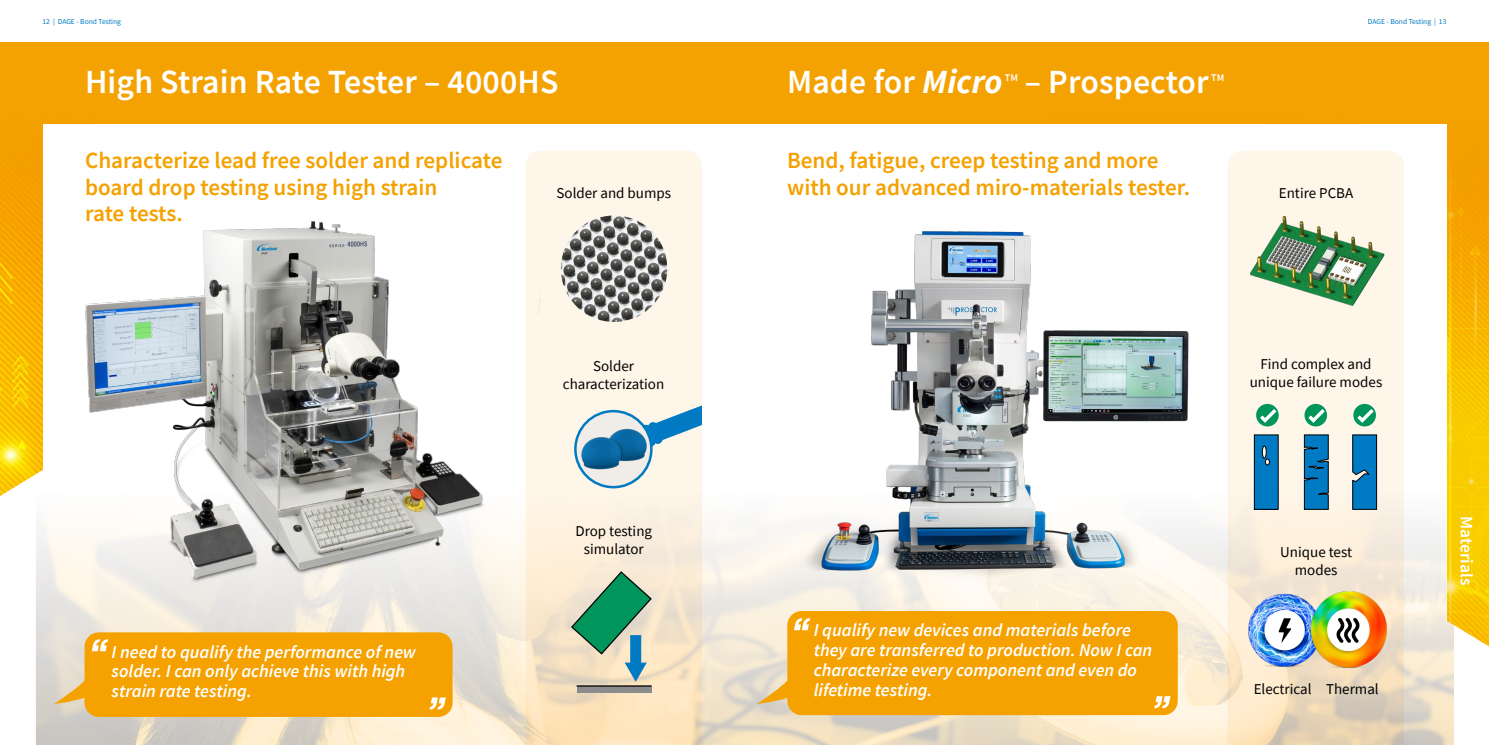
<style>
.page{position:relative;width:1489px;height:745px;background:#fff}
.page>*{position:absolute;margin:0;border:0;box-sizing:border-box;transform-origin:0 0}
.t1{font:600 33.75px "Source Sans Pro";letter-spacing:.005em;color:#fff}
.t2{font:600 23.12px/26.5px "Source Sans Pro";color:#f5a100}
.t3{font:italic 600 18.12px/19.8px "Source Sans Pro";color:#fff}
.t4{font:600 17.5px "Source Sans Pro";color:#fff}
.t5{font:15px/18px "Source Sans Pro";color:#000;text-align:center}
.t6{font:600 10.25px "Source Sans Pro";color:#fff}
.t7{font:7.5px "Source Sans Pro";color:#007ac2}
.s1{font-weight:700;font-style:italic}
</style>
<div class="page">
<img style="left:0;top:43px;width:1488px;height:576px">
<div style="left:43px;top:124px;width:1403px;height:620px;background:#fff"></div>
<svg style="left:1453px;top:619px;width:35px;height:125px"></svg>
<svg style="left:0;top:469px;width:36px;height:275px"></svg>
<img style="left:36px;top:486px;width:1417px;height:258px">
<img style="left:21px;top:218px;width:504px;height:369px">
<img style="left:787px;top:231px;width:426px;height:358px">
<svg style="left:525px;top:151px;width:177px;height:593px;background:#fbefdd"></svg>
<svg style="left:1227px;top:151px;width:176px;height:593px;background:#f9eede"></svg>
<svg style="left:756px;top:651px;width:31px;height:52px;background:#e8d5b0"></svg>
<div style="left:85px;top:632px;width:367px;height:84px;background:#f5a100;border-radius:14px"></div>
<div style="left:787px;top:610px;width:390px;height:104px;background:#f5a100;border-radius:14px"></div>
<img style="left:561px;top:215px;width:106px;height:107px;border-radius:53px">
<img style="left:1245px;top:216px;width:141px;height:90px">
<svg style="left:54px;top:638px;width:54px;height:65px"></svg>
<svg style="left:429px;top:697px;width:17px;height:12px"></svg>
<svg style="left:794px;top:618px;width:16px;height:11px"></svg>
<svg style="left:1154px;top:696px;width:16px;height:11px"></svg>
<img style="left:576px;top:424px;width:75px;height:48px">
<svg style="left:575px;top:410px;width:76px;height:77px;background:#81acc4"></svg>
<div style="left:574px;top:409px;width:78px;height:79px;border:2px solid #007ac2;border-radius:50%"></div>
<svg style="left:643px;top:405px;width:59px;height:41px;background:#86bbd6"></svg>
<svg style="left:1351px;top:433px;width:26px;height:77px;background:#1878b0"></svg>
<div style="left:1254px;top:434px;width:24px;height:75px;background:#007ac2"></div>
<div style="left:1253px;top:434px;width:25px;height:75px;border:1px solid #000"></div>
<svg style="left:1304px;top:403px;width:22px;height:23px"></svg>
<svg style="left:1353px;top:403px;width:22px;height:23px"></svg>
<svg style="left:1255px;top:403px;width:23px;height:23px"></svg>
<svg style="left:1304px;top:405px;width:24px;height:20px"></svg>
<svg style="left:1353px;top:405px;width:24px;height:20px"></svg>
<svg style="left:1256px;top:405px;width:23px;height:20px"></svg>
<div style="left:1261px;top:445px;width:5px;height:13px;border:1px solid #000;border-radius:50%"></div>
<svg style="left:1264px;top:458px;width:5px;height:7px"></svg>
<svg style="left:1303px;top:433px;width:29px;height:77px;background:#297dad"></svg>
<svg style="left:576px;top:686px;width:75px;height:5px"></svg>
<svg style="left:570px;top:570px;width:82px;height:111px;background:#92bda0"></svg>
<hr style="left:576px;top:685px;width:75px;height:1px;background:#000">
<img style="left:1240px;top:586px;width:88px;height:88px">
<img style="left:1304px;top:584px;width:88px;height:87px">
<svg style="left:1278px;top:618px;width:13px;height:24px"></svg>
<svg style="left:1329px;top:615px;width:31px;height:29px"></svg>
<p class="t7" style="left:43px;top:17px;width:80px">12 | DAGE - Bond Testing</p>
<p class="t7" style="left:1367px;top:17px;width:80px">DAGE - Bond Testing | 13</p>
<h1 class="t1" style="left:85px;top:60px;width:475px">High Strain Rate Tester – 4000HS</h1>
<h1 class="t1" style="left:787px;top:59px;width:217px">Made for <span class="s1">Micro</span></h1>
<p class="t6" style="left:1004px;top:71px;width:15px">TM</p>
<h1 class="t1" style="left:1024px;top:59px;width:185px">– Prospector</h1>
<p class="t6" style="left:1210px;top:71px;width:15px">TM</p>
<p class="t2" style="left:85px;top:147px;width:419px">Characterize lead free solder and replicate board drop testing using high strain<br>rate tests.</p>
<p class="t2" style="left:787px;top:147px;width:405px">Bend, fatigue, creep testing and more with our advanced miro-materials tester.</p>
<p class="t5" style="left:556px;top:184px;width:116px">Solder and bumps</p>
<p class="t5" style="left:1278px;top:183px;width:76px">Entire PCBA</p>
<p class="t3" style="left:112px;top:641px;width:306px">I need to qualify the performance of new solder. I can only achieve this with high strain rate testing.</p>
<p class="t5" style="left:563px;top:357px;width:103px">Solder characterization</p>
<p class="t5" style="left:1249px;top:354px;width:134px">Find complex and unique failure modes</p>
<p class="t5" style="left:575px;top:521px;width:78px">Drop testing simulator</p>
<p class="t3" style="left:813px;top:619px;width:340px">I qualify new devices and materials before they are transferred to production. Now I can characterize every component and even do lifetime testing.</p>
<p class="t5" style="left:1280px;top:542px;width:73px">Unique test modes</p>
<p class="t5" style="left:1253px;top:679px;width:59px">Electrical</p>
<p class="t5" style="left:1325px;top:679px;width:54px">Thermal</p>
<p class="t4" style="left:1477px;top:516px;width:71px;rotate:90deg">Materials</p>
</div>
